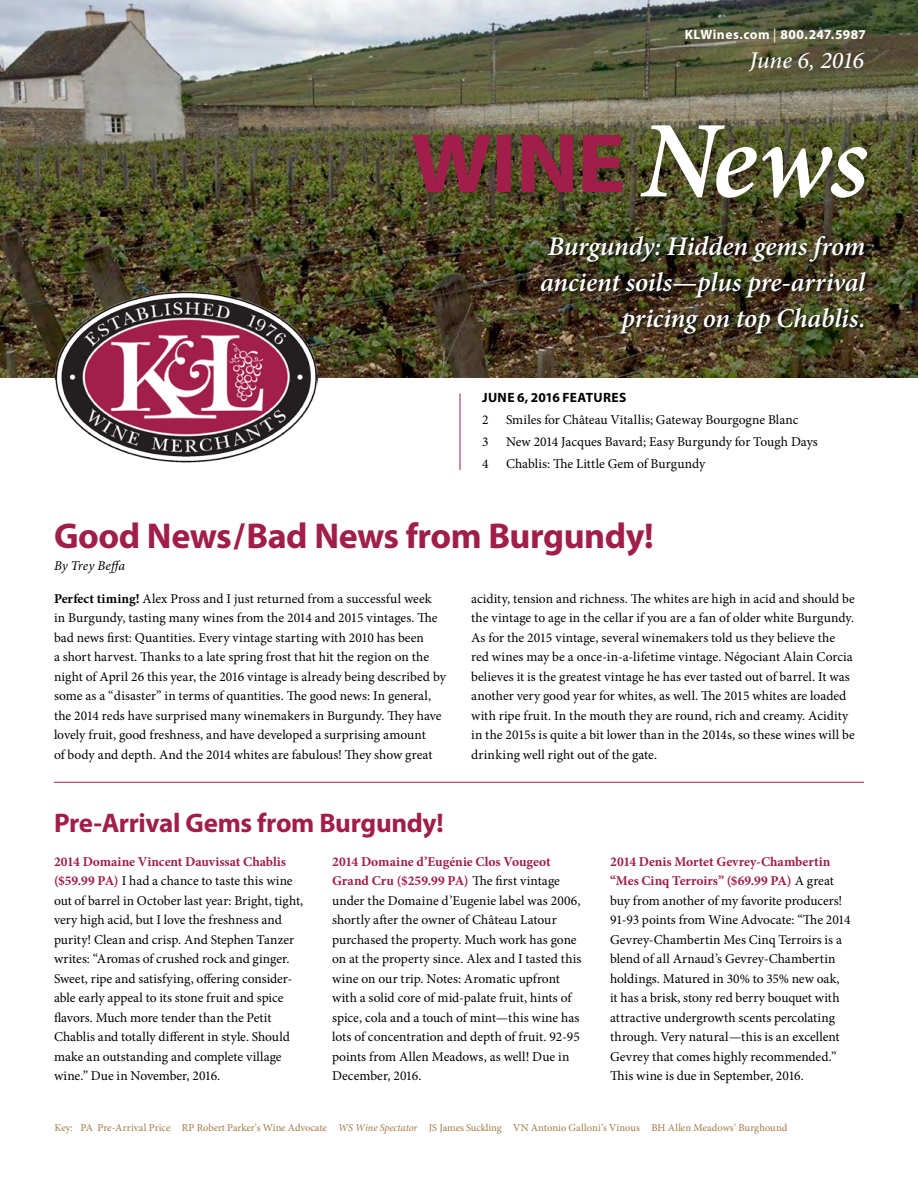
<style>
.page{position:relative;width:918px;height:1188px;background:#fff}
.page>*{position:absolute;margin:0;border:0;box-sizing:border-box;transform-origin:0 0}
.t1{font:700 36px "Myriad Pro";letter-spacing:-.015em;color:#a11d4a}
.t2{font:italic 600 27px/36px "Minion Pro";letter-spacing:-.005em;color:#fff;text-align:right}
.t3{font:700 27px "Myriad Pro";letter-spacing:-.015em;color:#a11d4a}
.t4{font:italic 500 24px "Minion Pro";letter-spacing:-.015em;color:#fff}
.t5{font:13.5px/19.5px "Minion Pro";color:#000}
.t6{font:700 13.5px "Myriad Pro";letter-spacing:.035em;color:#fff}
.t7{font:700 13.5px "Myriad Pro";letter-spacing:.025em;color:#000}
.t8{font:italic 13.5px "Minion Pro";letter-spacing:.005em;color:#000}
.t9{font:10.5px "Minion Pro";letter-spacing:-.005em;color:#a07b46}
.s1{font-weight:400}
.s2{font-weight:700}
.s3{font-weight:700;color:#a11d4a}
.s4{font-style:italic}
</style>
<div class="page">
<img style="left:0;top:0;width:918px;height:377px">
<hr style="left:460px;top:394px;width:1px;height:76px;background:#a11d4a">
<hr style="left:54px;top:782px;width:810px;height:1px;background:#a11d4a">
<img style="left:56px;top:291px;width:262px;height:171px">
<div style="left:408px;top:122px;width:469px;height:86px;background:#000;opacity:.21"></div>
<svg style="left:640px;top:125px;width:227px;height:73px"></svg>
<svg style="left:412px;top:135px;width:210px;height:57px;background:#7d303b"></svg>
<div style="left:539px;top:234px;width:332px;height:105px;background:#000;opacity:.57"></div>
<p class="t6" style="left:685px;top:26px;width:183px">KLWines.com <span class="s1">|</span> 800.247.5987</p>
<h3 class="t4" style="left:750px;top:44px;width:116px">June 6, 2016</h3>
<h2 class="t2" style="left:540px;top:228px;width:327px">Burgundy: Hidden gems from ancient soils—plus pre-arrival pricing on top Chablis.</h2>
<p class="t7" style="left:482px;top:389px;width:146px">JUNE 6, 2016 FEATURES</p>
<p class="t5" style="left:482px;top:410px;width:8px">2</p>
<p class="t5" style="left:506px;top:410px;width:294px">Smiles for Château Vitallis; Gateway Bourgogne Blanc</p>
<p class="t5" style="left:482px;top:432px;width:8px">3</p>
<p class="t5" style="left:506px;top:432px;width:313px">New 2014 Jacques Bavard; Easy Burgundy for Tough Days</p>
<p class="t5" style="left:482px;top:454px;width:8px">4</p>
<p class="t5" style="left:506px;top:454px;width:201px">Chablis: The Little Gem of Burgundy</p>
<h1 class="t1" style="left:54px;top:512px;width:601px">Good News/Bad News from Burgundy!</h1>
<p class="t8" style="left:54px;top:557px;width:73px">By Trey Beffa</p>
<p class="t5" style="left:54px;top:589px;width:393px"><span class="s2">Perfect timing!</span> Alex Pross and I just returned from a successful week in Burgundy, tasting many wines from the 2014 and 2015 vintages. The bad news first: Quantities. Every vintage starting with 2010 has been<br>a short harvest. Thanks to a late spring frost that hit the region on the night of April 26 this year, the 2016 vintage is already being described by some as a “disaster” in terms of quantities. The good news: In general, the 2014 reds have surprised many winemakers in Burgundy. They have lovely fruit, good freshness, and have developed a surprising amount<br>of body and depth. And the 2014 whites are fabulous! They show great</p>
<p class="t5" style="left:471px;top:589px;width:385px">acidity, tension and richness. The whites are high in acid and should be the vintage to age in the cellar if you are a fan of older white Burgundy.<br>As for the 2015 vintage, several winemakers told us they believe the red wines may be a once-in-a-lifetime vintage. Négociant Alain Corcia believes it is the greatest vintage he has ever tasted out of barrel. It was another very good year for whites, as well. The 2015 whites are loaded with ripe fruit. In the mouth they are round, rich and creamy. Acidity in the 2015s is quite a bit lower than in the 2014s, so these wines will be drinking well right out of the gate.</p>
<h2 class="t3" style="left:54px;top:805px;width:391px">Pre-Arrival Gems from Burgundy!</h2>
<p class="t5" style="left:54px;top:852px;width:251px"><span class="s3">2014 Domaine Vincent Dauvissat Chablis ($59.99 PA)</span> I had a chance to taste this wine out of barrel in October last year: Bright, tight, very high acid, but I love the freshness and purity! Clean and crisp. And Stephen Tanzer writes: “Aromas of crushed rock and ginger.<br>Sweet, ripe and satisfying, offering consider&shy;able early appeal to its stone fruit and spice flavors. Much more tender than the Petit Chablis and totally different in style. Should make an outstanding and complete village wine.” Due in November, 2016.</p>
<p class="t5" style="left:332px;top:852px;width:251px"><span class="s3">2014 Domaine d’Eugénie Clos Vougeot Grand Cru ($259.99 PA)</span> The first vintage under the Domaine d’Eugenie label was 2006, shortly after the owner of Château Latour purchased the property. Much work has gone on at the property since. Alex and I tasted this wine on our trip. Notes: Aromatic upfront with a solid core of mid-palate fruit, hints of spice, cola and a touch of mint—this wine has lots of concentration and depth of fruit. 92-95 points from Allen Meadows, as well! Due in December, 2016.</p>
<p class="t5" style="left:610px;top:852px;width:242px"><span class="s3">2014 Denis Mortet Gevrey-Chambertin “Mes Cinq Terroirs” ($69.99 PA)</span> A great buy from another of my favorite producers!<br>91-93 points from Wine Advocate: “The 2014<br>Gevrey-Chambertin Mes Cinq Terroirs is a blend of all Arnaud’s Gevrey-Chambertin holdings. Matured in 30% to 35% new oak, it has a brisk, stony red berry bouquet with attractive undergrowth scents percolating through. Very natural—this is an excellent Gevrey that comes highly recommended.” This wine is due in September, 2016.</p>
<p class="t9" style="left:55px;top:1121px;width:734px">Key: PA Pre-Arrival Price RP Robert Parker’s Wine Advocate <span class="s4">WS Wine Spectator</span> JS James Suckling VN Antonio Galloni’s Vinous BH Allen Meadows’ Burghound</p>
</div>
